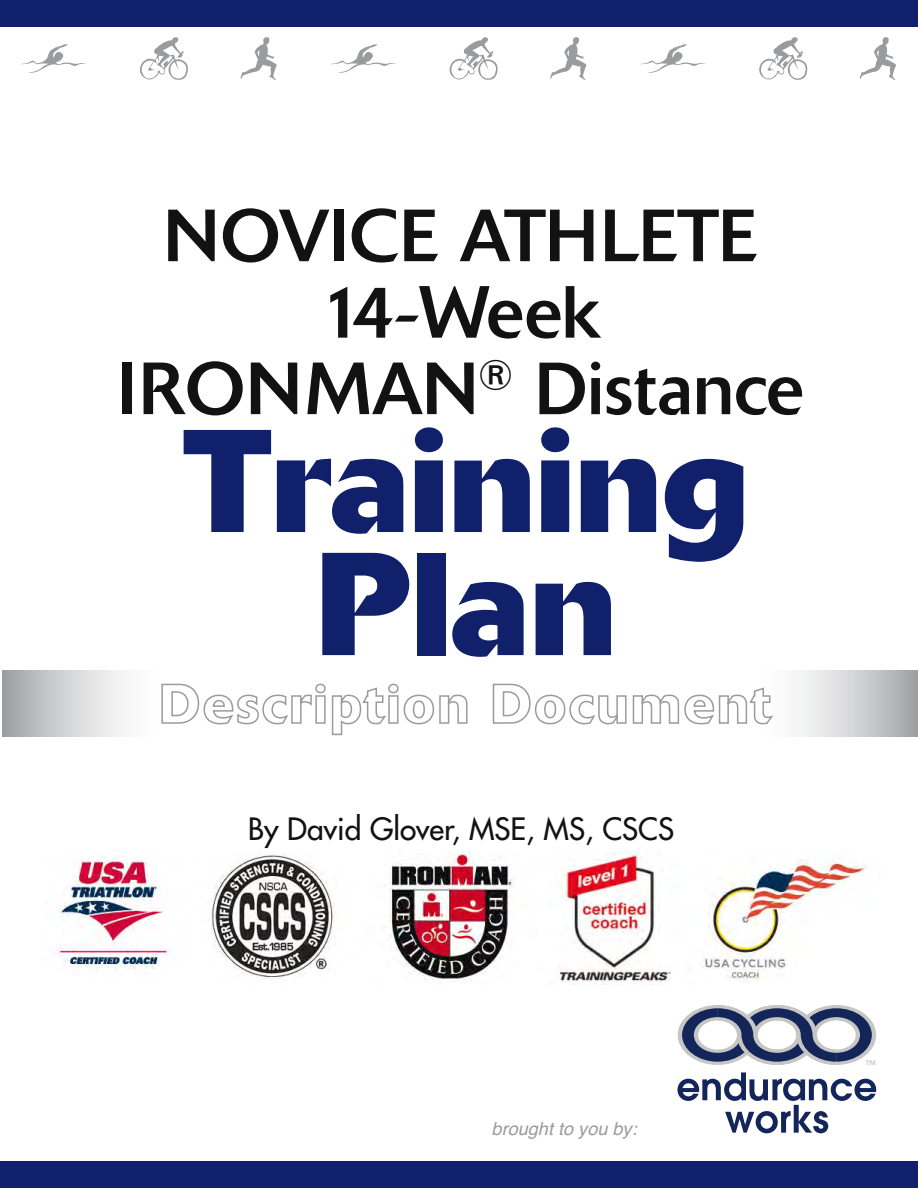
<style>
.page{position:relative;width:918px;height:1188px;background:#fff}
.page>*{position:absolute;margin:0;border:0;box-sizing:border-box;transform-origin:0 0}
.t1{font:700 144.6px/123px "Delta";color:#10206b;text-align:center}
.t2{font:73.05px/76.5px "Delta";color:#111211;text-align:center}
.t3{font:30px "Futura";color:#111211}
.t4{font:italic 18px "Helvetica";color:#9a9b9d}
.t5{font:17.4px "Myriad Pro";color:#c6c6c5}
</style>
<div class="page">
<svg style="left:21px;top:44px;width:65px;height:29px"></svg>
<svg style="left:140px;top:37px;width:48px;height:43px"></svg>
<svg style="left:241px;top:37px;width:36px;height:43px"></svg>
<svg style="left:330px;top:44px;width:66px;height:29px"></svg>
<svg style="left:449px;top:37px;width:49px;height:43px"></svg>
<svg style="left:550px;top:37px;width:36px;height:43px"></svg>
<svg style="left:640px;top:44px;width:66px;height:29px"></svg>
<svg style="left:759px;top:37px;width:49px;height:43px"></svg>
<svg style="left:860px;top:37px;width:36px;height:43px"></svg>
<div style="left:1px;top:0;width:917px;height:27px;background:#10206b"></div>
<div style="left:1px;top:1161px;width:917px;height:27px;background:#10206b"></div>
<div style="left:756px;top:670px;width:162px;height:66px;background:linear-gradient(to right,#fff,#a9aaac)"></div>
<div style="left:2px;top:670px;width:163px;height:66px;background:linear-gradient(to right,#a7a8aa,#fff)"></div>
<svg style="left:161px;top:683px;width:307px;height:53px"></svg>
<svg style="left:492px;top:683px;width:282px;height:42px"></svg>
<svg style="left:677px;top:1072px;width:199px;height:61px"></svg>
<svg style="left:678px;top:1005px;width:198px;height:60px"></svg>
<img style="left:56px;top:850px;width:814px;height:134px">
<p class="t2" style="left:118px;top:198px;width:687px">NOVICE ATHLETE<br>14-Week<br>IRONMAN<sup>®</sup> Distance</p>
<h1 class="t1" style="left:184px;top:418px;width:567px">Training<br>Plan</h1>
<p class="t3" style="left:248px;top:810px;width:428px">By David Glover, MSE, MS, CSCS</p>
<p class="t4" style="left:492px;top:1115px;width:147px">brought to you by:</p>
<p class="t5" style="left:865px;top:1055px;width:12px">™</p>
</div>
